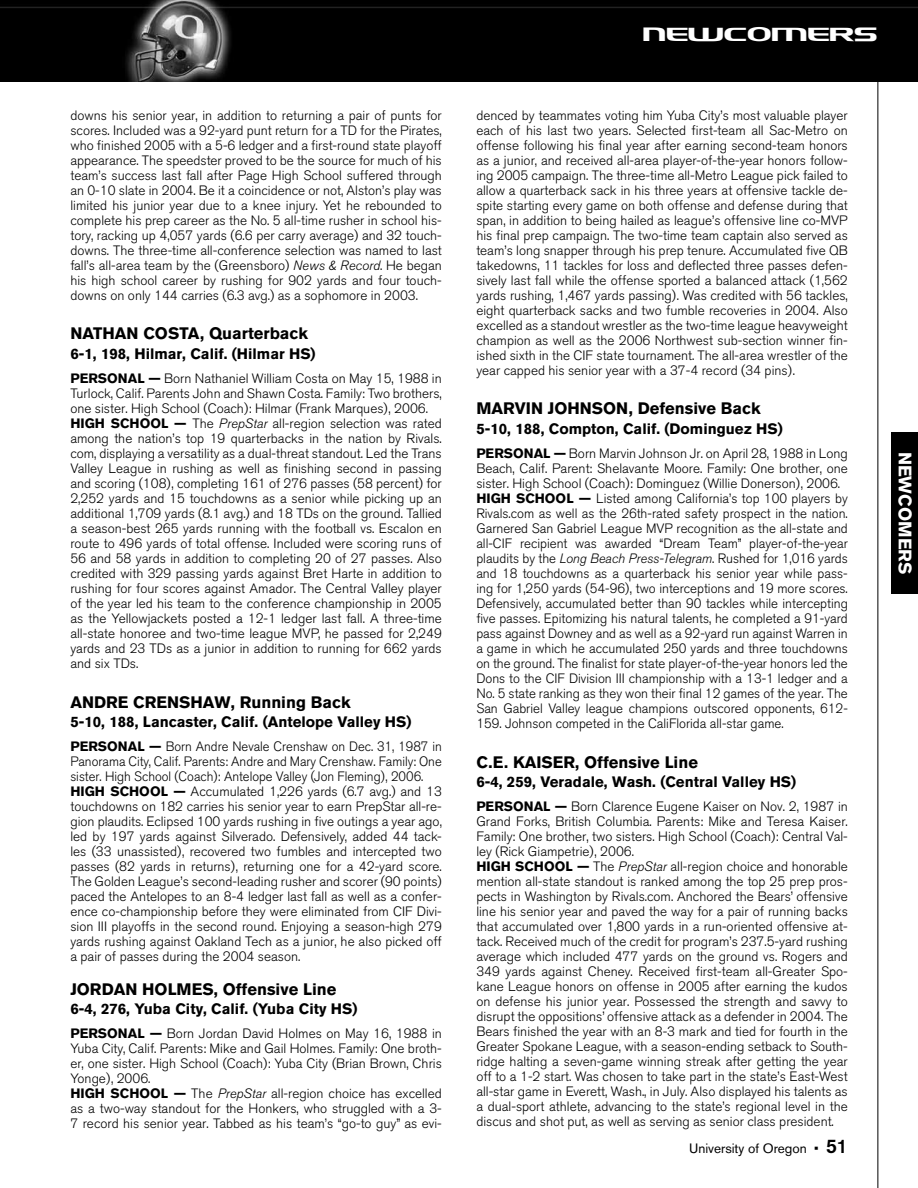
<style>
.page{position:relative;width:918px;height:1188px;background:#fff}
.page>*{position:absolute;margin:0;border:0;box-sizing:border-box;transform-origin:0 0}
.t1{font:700 18px "Akzidenz Grotesk BQ";color:#fff}
.t2{font:18px "Oregon University";color:#fff}
.t3{font:700 16.5px "Akzidenz Grotesk BQ";color:#000}
.t4{font:700 15px "Akzidenz Grotesk BQ";color:#000}
.t5{font:300 13.5px/15px "Akzidenz Grotesk BQ";color:#000}
.t6{font:300 13.5px/15px "Akzidenz Grotesk BQ";color:#000;scale:.96 1}
.t7{font:13.5px "Akzidenz Grotesk BQ";color:#000}
.s1{font-style:italic}
.s2{font-weight:700}
.s3{font-weight:500;font-size:19.5px}
</style>
<div class="page">
<div style="left:891px;top:432px;width:27px;height:162px;background:#000"></div>
<img style="left:0;top:0;width:918px;height:81px">
<hr style="left:878px;top:64px;width:1px;height:1124px;background:#000">
<p class="t5" style="left:70px;top:108px;width:373px;text-align:justify">downs his senior year, in addition to returning a pair of punts for scores. Included was a 92-yard punt return for a TD for the Pirates, who finished 2005 with a 5-6 ledger and a first-round state playoff appearance. The speedster proved to be the source for much of his team’s success last fall after Page High School suffered through an 0-10 slate in 2004. Be it a coincidence or not, Alston’s play was limited his junior year due to a knee injury. Yet he rebounded to complete his prep career as the No. 5 all-time rusher in school his&shy;tory, racking up 4,057 yards (6.6 per carry average) and 32 touch&shy;downs. The three-time all-conference selection was named to last fall’s all-area team by the (Greensboro) <span class="s1">News &amp; Record</span>. He began his high school career by rushing for 902 yards and four touch&shy;downs on only 144 carries (6.3 avg.) as a sophomore in 2003.</p>
<p class="t3" style="left:70px;top:324px;width:239px">NATHAN COSTA, Quarterback</p>
<p class="t4" style="left:70px;top:345px;width:247px">6-1, 198, Hilmar, Calif. (Hilmar HS)</p>
<p class="t5" style="left:70px;top:371px;width:373px"><span class="s2">PERSONAL —</span> Born Nathaniel William Costa on May 15, 1988 in Turlock, Calif. Parents John and Shawn Costa. Family: Two brothers, one sister. High School (Coach): Hilmar (Frank Marques), 2006.<br><span class="s2">HIGH SCHOOL —</span> The <span class="s1">PrepStar</span> all-region selection was rated among the nation’s top 19 quarterbacks in the nation by Rivals. com, displaying a versatility as a dual-threat standout. Led the Trans Valley League in rushing as well as finishing second in passing and scoring (108), completing 161 of 276 passes (58 percent) for 2,252 yards and 15 touchdowns as a senior while picking up an additional 1,709 yards (8.1 avg.) and 18 TDs on the ground. Tallied a season-best 265 yards running with the football vs. Escalon en route to 496 yards of total offense. Included were scoring runs of 56 and 58 yards in addition to completing 20 of 27 passes. Also credited with 329 passing yards against Bret Harte in addition to rushing for four scores against Amador. The Central Valley player of the year led his team to the conference championship in 2005 as the Yellowjackets posted a 12-1 ledger last fall. A three-time all-state honoree and two-time league MVP, he passed for 2,249 yards and 23 TDs as a junior in addition to running for 662 yards and six TDs.</p>
<p class="t3" style="left:70px;top:692px;width:282px">ANDRE CRENSHAW, Running Back</p>
<p class="t4" style="left:70px;top:713px;width:343px">5-10, 188, Lancaster, Calif. (Antelope Valley HS)</p>
<p class="t6" style="left:70px;top:739px;width:389px"><span class="s2">PERSONAL —</span> Born Andre Nevale Crenshaw on Dec. 31, 1987 in Panorama City, Calif. Parents: Andre and Mary Crenshaw. Family: One sister. High School (Coach): Antelope Valley (Jon Fleming), 2006.<br><span class="s2">HIGH SCHOOL —</span> Accumulated 1,226 yards (6.7 avg.) and 13 touchdowns on 182 carries his senior year to earn PrepStar all-re&shy;gion plaudits. Eclipsed 100 yards rushing in five outings a year ago, led by 197 yards against Silverado. Defensively, added 44 tack&shy;les (33 unassisted), recovered two fumbles and intercepted two passes (82 yards in returns), returning one for a 42-yard score.<br>The Golden League’s second-leading rusher and scorer (90 points) paced the Antelopes to an 8-4 ledger last fall as well as a confer&shy;ence co-championship before they were eliminated from CIF Divi&shy;sion III playoffs in the second round. Enjoying a season-high 279 yards rushing against Oakland Tech as a junior, he also picked off a pair of passes during the 2004 season.</p>
<p class="t3" style="left:70px;top:979px;width:268px">JORDAN HOLMES, Offensive Line</p>
<p class="t4" style="left:70px;top:1001px;width:289px">6-4, 276, Yuba City, Calif. (Yuba City HS)</p>
<p class="t5" style="left:70px;top:1027px;width:373px"><span class="s2">PERSONAL —</span> Born Jordan David Holmes on May 16, 1988 in Yuba City, Calif. Parents: Mike and Gail Holmes. Family: One broth&shy;er, one sister. High School (Coach): Yuba City (Brian Brown, Chris Yonge), 2006.<br><span class="s2">HIGH SCHOOL —</span> The <span class="s1">PrepStar</span> all-region choice has excelled as a two-way standout for the Honkers, who struggled with a 3- 7 record his senior year. Tabbed as his team’s “go-to guy” as evi-</p>
<h1 class="t2" style="left:643px;top:27px;width:236px">NEWCOMERS</h1>
<p class="t5" style="left:476px;top:108px;width:373px;text-align:justify">denced by teammates voting him Yuba City’s most valuable player each of his last two years. Selected first-team all Sac-Metro on offense following his final year after earning second-team honors as a junior, and received all-area player-of-the-year honors follow&shy;ing 2005 campaign. The three-time all-Metro League pick failed to allow a quarterback sack in his three years at offensive tackle de&shy;spite starting every game on both offense and defense during that span, in addition to being hailed as league’s offensive line co-MVP his final prep campaign. The two-time team captain also served as team’s long snapper through his prep tenure. Accumulated five QB takedowns, 11 tackles for loss and deflected three passes defen&shy;sively last fall while the offense sported a balanced attack (1,562 yards rushing, 1,467 yards passing). Was credited with 56 tackles, eight quarterback sacks and two fumble recoveries in 2004. Also excelled as a standout wrestler as the two-time league heavyweight champion as well as the 2006 Northwest sub-section winner fin&shy;ished sixth in the CIF state tournament. The all-area wrestler of the year capped his senior year with a 37-4 record (34 pins).</p>
<p class="t3" style="left:476px;top:399px;width:286px">MARVIN JOHNSON, Defensive Back</p>
<p class="t4" style="left:476px;top:420px;width:308px">5-10, 188, Compton, Calif. (Dominguez HS)</p>
<p class="t5" style="left:476px;top:446px;width:373px"><span class="s2">PERSONAL —</span> Born Marvin Johnson Jr. on April 28, 1988 in Long Beach, Calif. Parent: Shelavante Moore. Family: One brother, one sister. High School (Coach): Dominguez (Willie Donerson), 2006.<br><span class="s2">HIGH SCHOOL —</span> Listed among California’s top 100 players by Rivals.com as well as the 26th-rated safety prospect in the nation.<br>Garnered San Gabriel League MVP recognition as the all-state and all-CIF recipient was awarded “Dream Team” player-of-the-year plaudits by the <span class="s1">Long Beach Press-Telegram</span>. Rushed for 1,016 yards and 18 touchdowns as a quarterback his senior year while pass&shy;ing for 1,250 yards (54-96), two interceptions and 19 more scores.<br>Defensively, accumulated better than 90 tackles while intercepting five passes. Epitomizing his natural talents, he completed a 91-yard pass against Downey and as well as a 92-yard run against Warren in a game in which he accumulated 250 yards and three touchdowns on the ground. The finalist for state player-of-the-year honors led the Dons to the CIF Division III championship with a 13-1 ledger and a No. 5 state ranking as they won their final 12 games of the year. The San Gabriel Valley league champions outscored opponents, 612- 159. Johnson competed in the CaliFlorida all-star game.</p>
<p class="t3" style="left:476px;top:752px;width:223px">C.E. KAISER, Offensive Line</p>
<p class="t4" style="left:476px;top:773px;width:321px">6-4, 259, Veradale, Wash. (Central Valley HS)</p>
<p class="t5" style="left:476px;top:799px;width:373px"><span class="s2">PERSONAL —</span> Born Clarence Eugene Kaiser on Nov. 2, 1987 in Grand Forks, British Columbia. Parents: Mike and Teresa Kaiser.<br>Family: One brother, two sisters. High School (Coach): Central Val&shy;ley (Rick Giampetrie), 2006.<br><span class="s2">HIGH SCHOOL —</span> The <span class="s1">PrepStar</span> all-region choice and honorable mention all-state standout is ranked among the top 25 prep pros&shy;pects in Washington by Rivals.com. Anchored the Bears’ offensive line his senior year and paved the way for a pair of running backs that accumulated over 1,800 yards in a run-oriented offensive at&shy;tack. Received much of the credit for program’s 237.5-yard rushing average which included 477 yards on the ground vs. Rogers and 349 yards against Cheney. Received first-team all-Greater Spo&shy;kane League honors on offense in 2005 after earning the kudos on defense his junior year. Possessed the strength and savvy to disrupt the oppositions’ offensive attack as a defender in 2004. The Bears finished the year with an 8-3 mark and tied for fourth in the Greater Spokane League, with a season-ending setback to South&shy;ridge halting a seven-game winning streak after getting the year off to a 1-2 start. Was chosen to take part in the state’s East-West all-star game in Everett, Wash., in July. Also displayed his talents as a dual-sport athlete, advancing to the state’s regional level in the discus and shot put, as well as serving as senior class president.</p>
<p class="t7" style="left:689px;top:1140px;width:160px">University of Oregon • <span class="s3">51</span></p>
<h1 class="t1" style="left:915px;top:452px;width:122px;rotate:90deg">Newcomers</h1>
</div>
